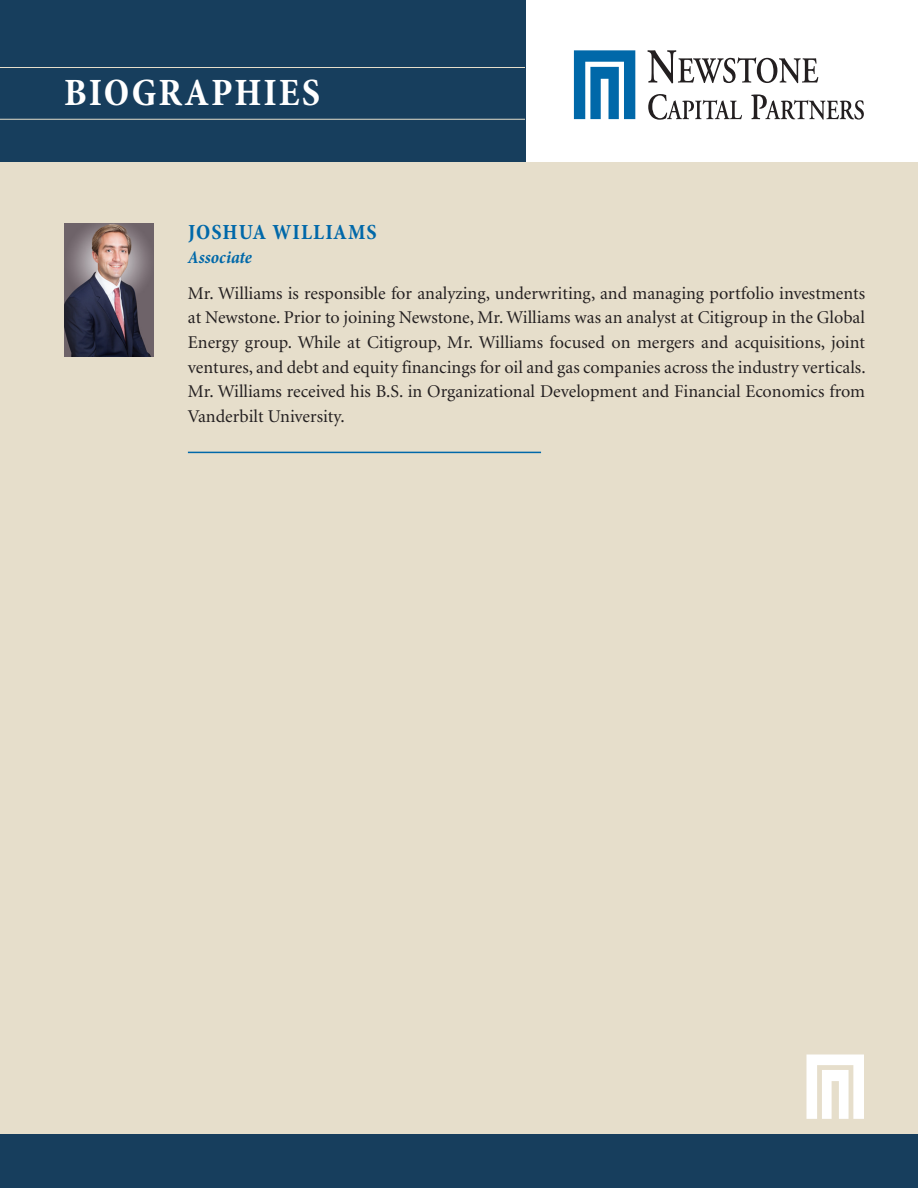
<style>
.page{position:relative;width:918px;height:1188px;background:#fff}
.page>*{position:absolute;margin:0;border:0;box-sizing:border-box;transform-origin:0 0}
.t1{font:700 condensed 39px "Minion Pro";letter-spacing:.05em;color:#fff}
.Paragraph_Style_1{font:700 condensed 21.75px "Minion Pro";letter-spacing:.05em;color:#0068a9}
.t2{font:18px/24.6px "Minion";color:#231f20;text-align:justify}
.Paragraph_Style_1-2{font:italic 700 condensed 18px "Minion Pro";color:#0068a9}
</style>
<div class="page">
<div style="left:0;top:0;width:525px;height:178px;background:#173e5d"></div>
<div style="left:0;top:162px;width:918px;height:984px;background:#e6decb"></div>
<div style="left:0;top:1134px;width:918px;height:54px;background:#173e5d"></div>
<hr style="left:0;top:67px;width:525px;height:1px;background:#e6decb">
<hr style="left:0;top:119px;width:525px;height:1px;background:#e6decb">
<svg style="left:806px;top:1054px;width:58px;height:65px"></svg>
<svg style="left:574px;top:50px;width:61px;height:69px"></svg>
<svg style="left:647px;top:50px;width:171px;height:33px"></svg>
<svg style="left:648px;top:94px;width:94px;height:26px"></svg>
<svg style="left:751px;top:95px;width:113px;height:25px"></svg>
<img style="left:64px;top:224px;width:89px;height:133px">
<hr style="left:188px;top:452px;width:353px;height:1px;background:#0068a9">
<p class="t1" style="left:64px;top:66px;width:258px">BIOGRAPHIES</p>
<p class="Paragraph_Style_1" style="left:188px;top:217px;width:190px">JOSHUA WILLIAMS</p>
<p class="Paragraph_Style_1-2" style="left:188px;top:245px;width:66px">Associate</p>
<p class="t2" style="left:188px;top:281px;width:679px">Mr. Williams is responsible for analyzing, underwriting, and managing portfolio investments at Newstone. Prior to joining Newstone, Mr. Williams was an analyst at Citigroup in the Global Energy group. While at Citigroup, Mr. Williams focused on mergers and acquisitions, joint ventures, and debt and equity financings for oil and gas companies across the industry verticals.<br>Mr. Williams received his B.S. in Organizational Development and Financial Economics from Vanderbilt University.</p>
</div>
